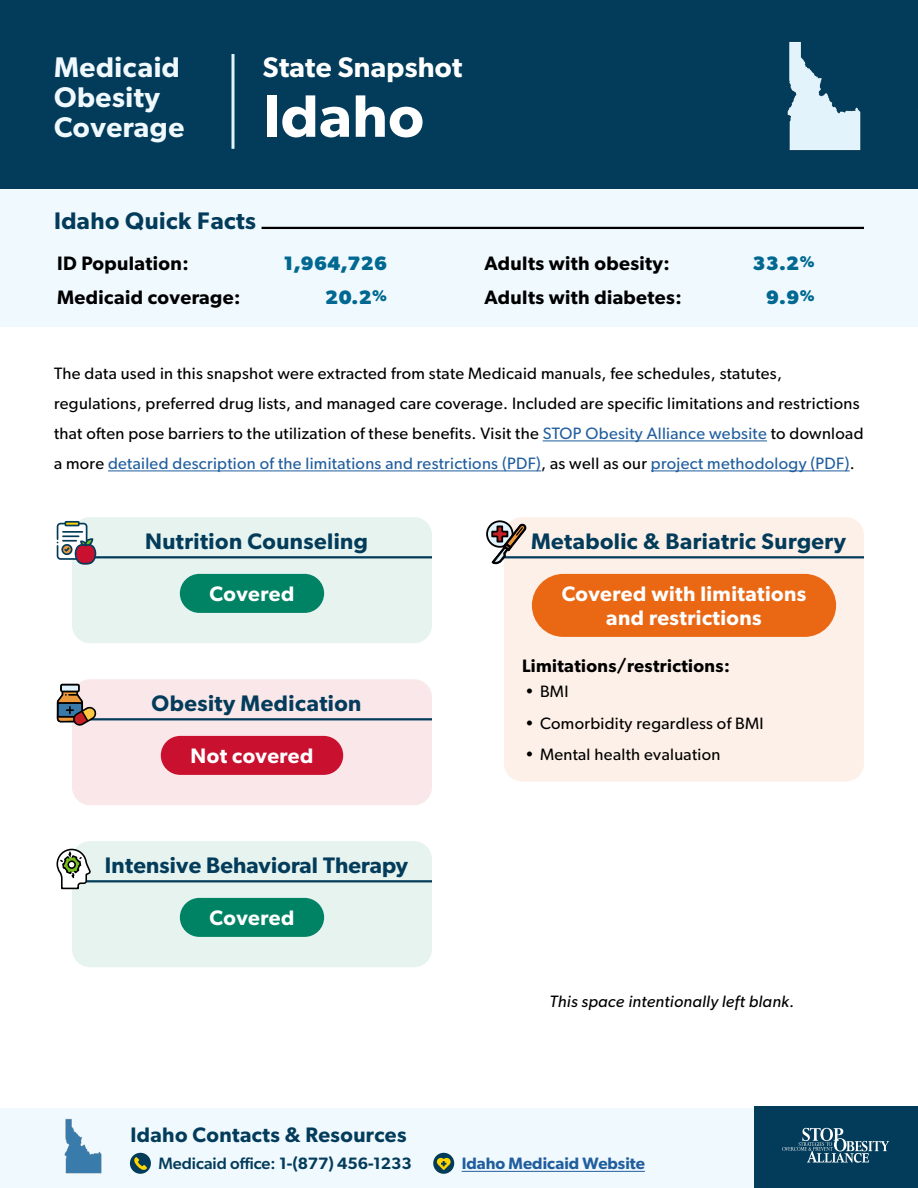
<style>
.page{position:relative;width:918px;height:1188px;background:#fff}
.page>*{position:absolute;margin:0;border:0;box-sizing:border-box;transform-origin:0 0}
.t1{font:600 60px "Gibson";letter-spacing:.01em;color:#fff}
.t2{font:600 28.5px/30px "Gibson";letter-spacing:.02em;color:#f0f9fe}
.t3{font:600 28.5px "Gibson";letter-spacing:.01em;color:#fff}
.QUick_Facts_Header{font:600 24px "Gibson";letter-spacing:.02em;color:#033c5a}
.Covered_Header{font:600 22.5px "Gibson";letter-spacing:.01em;color:#033c5a}
.OG_PC_Header_2line{font:600 22.5px "Gibson";letter-spacing:.02em;color:#033c5a}
.Not_Covered_Header{font:600 22.5px "Gibson";letter-spacing:.02em;color:#033c5a}
.Not_Covered-_Inline_Button{font:600 21px/24px "Gibson";letter-spacing:.02em;color:#fff;text-align:center}
.Contact_Header{font:600 21px "Gibson";letter-spacing:.02em;color:#033c5a}
.Covered-_Inline_Button{font:600 21px "Gibson";letter-spacing:.015em;color:#fff}
.t4{font:600 19.5px "Gibson";letter-spacing:.02em;color:#000}
.t5{font:700 19.5px "Gibson";letter-spacing:.02em;color:#006891}
.OG_PC_Restrictions{font:600 18px "Gibson";letter-spacing:.02em;color:#000}
.t6{font:16.5px/30px "Gibson";letter-spacing:.02em;color:#000}
.t7{font:italic 16.5px "Gibson";letter-spacing:.02em;color:#000}
.t8{font:500 16.5px "Gibson";color:#033c5a}
.t9{font:600 16.5px "Gibson";color:#215e9e}
.s1{color:#215e9e}
.s2{font-weight:600}
</style>
<div class="page">
<div style="left:72px;top:517px;width:360px;height:126px;background:#e6f3ef;border-radius:18px"></div>
<div style="left:0;top:0;width:918px;height:192px;background:#033c5a"></div>
<hr style="left:72px;top:556px;width:360px;height:2px;background:#033c5a">
<div style="left:180px;top:574px;width:144px;height:39px;background:#008364;border-radius:20px"></div>
<div style="left:72px;top:679px;width:360px;height:126px;background:#fae7ea;border-radius:18px"></div>
<hr style="left:72px;top:718px;width:360px;height:2px;background:#033c5a">
<div style="left:161px;top:736px;width:182px;height:39px;background:#c9102f;border-radius:19px"></div>
<div style="left:72px;top:841px;width:360px;height:126px;background:#e6f3ef;border-radius:18px"></div>
<hr style="left:72px;top:880px;width:360px;height:2px;background:#033c5a">
<div style="left:180px;top:898px;width:144px;height:39px;background:#008364;border-radius:20px"></div>
<div style="left:0;top:189px;width:918px;height:138px;background:#f0f9fe"></div>
<hr style="left:54px;top:227px;width:810px;height:2px;background:#000">
<div style="left:54px;top:225px;width:208px;height:7px;background:#f0f9fe"></div>
<svg style="left:57px;top:521px;width:39px;height:43px"></svg>
<svg style="left:57px;top:684px;width:40px;height:42px"></svg>
<svg style="left:56px;top:849px;width:36px;height:40px"></svg>
<div style="left:68px;top:861px;width:7px;height:7px;background:#fff;border-radius:50%"></div>
<div style="left:67px;top:860px;width:9px;height:9px;border:2px solid #000;border-radius:50%"></div>
<div style="left:504px;top:517px;width:360px;height:144px;background:#fdf0e8;border-radius:18px"></div>
<hr style="left:504px;top:556px;width:360px;height:2px;background:#033c5a">
<div style="left:532px;top:574px;width:304px;height:63px;background:#ea6814;border-radius:32px"></div>
<div style="left:504px;top:647px;width:360px;height:134px;background:#fdf0e8"></div>
<svg style="left:487px;top:521px;width:26px;height:26px"></svg>
<div style="left:486px;top:520px;width:27px;height:28px;border:2px solid #000;border-radius:50%"></div>
<svg style="left:490px;top:524px;width:36px;height:40px"></svg>
<hr style="left:231px;top:54px;width:3px;height:95px;background:#e1f4fe">
<div style="left:0;top:1108px;width:754px;height:56px;background:#f0f9fe"></div>
<div style="left:0;top:1138px;width:754px;height:50px;background:#f0f9fe"></div>
<hr style="left:462px;top:1171px;width:183px;height:1px;background:#215e9e">
<img style="left:64px;top:1118px;width:38px;height:56px">
<div style="left:130px;top:1153px;width:21px;height:21px;background:#033c5a;border-radius:50%"></div>
<svg style="left:134px;top:1157px;width:13px;height:13px"></svg>
<div style="left:433px;top:1153px;width:21px;height:21px;background:#033c5a;border-radius:50%"></div>
<svg style="left:437px;top:1157px;width:14px;height:13px"></svg>
<div style="left:754px;top:1106px;width:164px;height:82px;background:#033c5a"></div>
<svg style="left:782px;top:1128px;width:107px;height:35px"></svg>
<img style="left:787px;top:42px;width:74px;height:109px">
<hr style="left:543px;top:441px;width:224px;height:1px;background:#215e9e">
<hr style="left:108px;top:471px;width:433px;height:1px;background:#215e9e">
<hr style="left:651px;top:471px;width:199px;height:1px;background:#215e9e">
<h1 class="t2" style="left:54px;top:51px;width:132px">Medicaid<br>Obesity<br>Coverage</h1>
<h1 class="t3" style="left:263px;top:50px;width:201px">State Snapshot</h1>
<h1 class="t1" style="left:263px;top:80px;width:163px">Idaho</h1>
<h2 class="QUick_Facts_Header" style="left:54px;top:206px;width:204px">Idaho Quick Facts</h2>
<p class="t4" style="left:57px;top:251px;width:133px">ID Population:</p>
<p class="t5" style="left:284px;top:251px;width:105px">1,964,726</p>
<p class="t4" style="left:57px;top:286px;width:185px">Medicaid coverage:</p>
<p class="t5" style="left:325px;top:286px;width:63px">20.2<sup>%</sup></p>
<p class="t4" style="left:484px;top:251px;width:187px">Adults with obesity:</p>
<p class="t5" style="left:752px;top:251px;width:64px">33.2<sup>%</sup></p>
<p class="t4" style="left:484px;top:286px;width:199px">Adults with diabetes:</p>
<p class="t5" style="left:766px;top:286px;width:50px">9.9<sup>%</sup></p>
<p class="t6" style="left:54px;top:358px;width:811px">The data used in this snapshot were extracted from state Medicaid manuals, fee schedules, statutes, regulations, preferred drug lists, and managed care coverage. Included are specific limitations and restrictions that often pose barriers to the utilization of these benefits. Visit the <span class="s1">STOP Obesity Alliance website</span> to download a more <span class="s1">detailed description of the limitations and restrictions (PDF)</span>, as well as our <span class="s1">project methodology (PDF)</span>.</p>
<h2 class="Covered_Header" style="left:145px;top:527px;width:224px">Nutrition Counseling</h2>
<h3 class="Covered-_Inline_Button" style="left:210px;top:581px;width:86px">Covered</h3>
<h2 class="Not_Covered_Header" style="left:152px;top:689px;width:211px">Obesity Medication</h2>
<h3 class="Not_Covered-_Inline_Button" style="left:191px;top:743px;width:124px">Not covered</h3>
<h2 class="Covered_Header" style="left:105px;top:851px;width:305px">Intensive Behavioral Therapy</h2>
<h3 class="Covered-_Inline_Button" style="left:210px;top:905px;width:86px">Covered</h3>
<h2 class="OG_PC_Header_2line" style="left:531px;top:527px;width:316px">Metabolic &amp; Bariatric Surgery</h2>
<h3 class="Not_Covered-_Inline_Button" style="left:562px;top:581px;width:246px">Covered with limitations and restrictions</h3>
<p class="OG_PC_Restrictions" style="left:522px;top:655px;width:209px">Limitations/restrictions:</p>
<p class="t6" style="left:525px;top:676px;width:45px">• BMI</p>
<p class="t6" style="left:525px;top:708px;width:240px">• Comorbidity regardless of BMI</p>
<p class="t6" style="left:525px;top:739px;width:197px">• Mental health evaluation</p>
<p class="t7" style="left:550px;top:991px;width:246px">This space intentionally left blank.</p>
<h2 class="Contact_Header" style="left:130px;top:1122px;width:278px">Idaho Contacts &amp; Resources</h2>
<p class="t8" style="left:158px;top:1154px;width:255px">Medicaid office: <span class="s2">1-(877) 456-1233</span></p>
<p class="t9" style="left:462px;top:1154px;width:185px">Idaho Medicaid Website</p>
</div>
